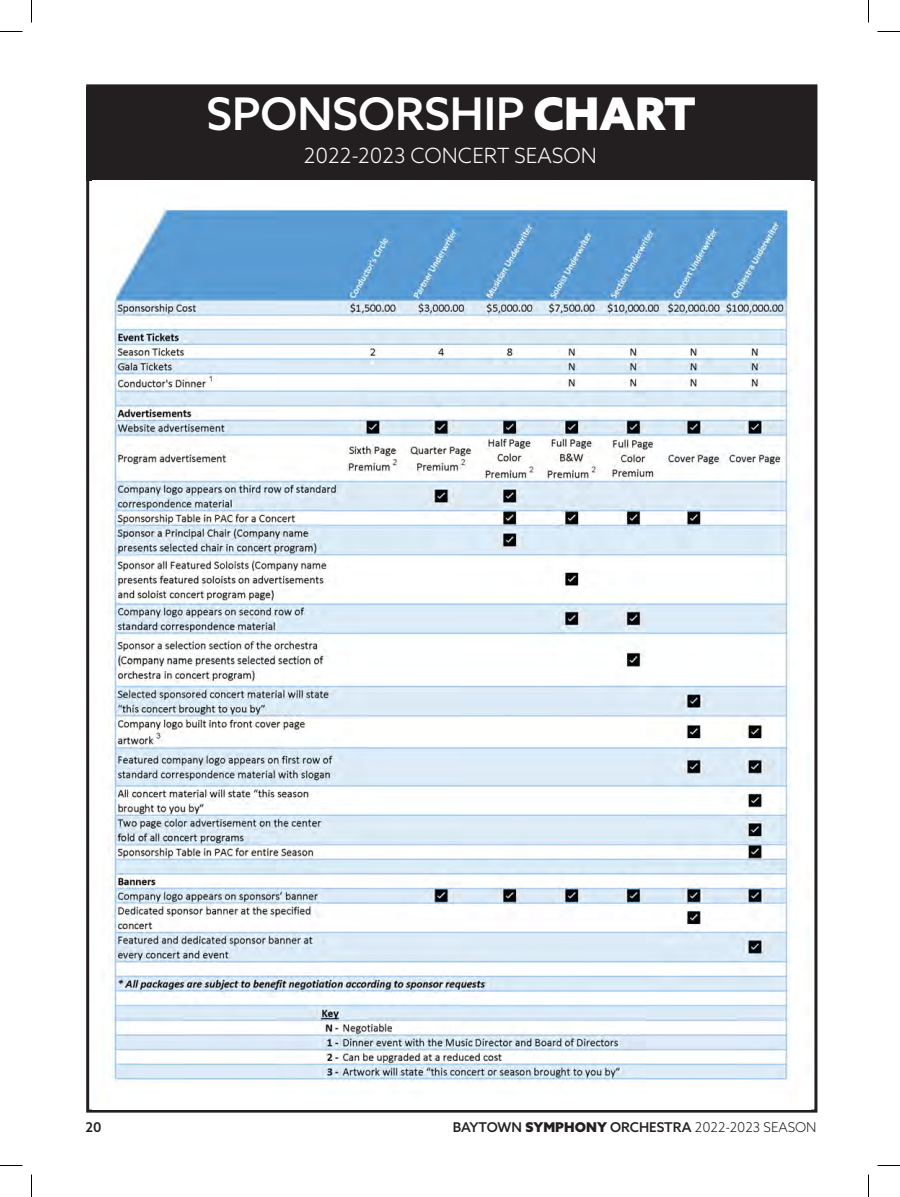
<style>
.page{position:relative;width:900px;height:1197px;background:#fff}
.page>*{position:absolute;margin:0;border:0;box-sizing:border-box;transform-origin:0 0}
.t1{font:500 45px "Azo Sans";color:#fff}
.t2{font:300 21px "Azo Sans";color:#fff}
.t3{font:500 13.5px "Azo Sans";color:#231f20}
.s1{font-weight:900}
.s2{font-weight:300}
</style>
<div class="page">
<div style="left:86px;top:87px;width:731px;height:94px;background:#231f20"></div>
<img style="left:108px;top:208px;width:690px;height:874px">
<svg style="left:0;top:31px;width:22px;height:1px"></svg>
<svg style="left:878px;top:31px;width:22px;height:1px"></svg>
<svg style="left:0;top:1165px;width:22px;height:1px"></svg>
<svg style="left:878px;top:1165px;width:22px;height:1px"></svg>
<svg style="left:31px;top:0;width:1px;height:22px"></svg>
<svg style="left:31px;top:1174px;width:1px;height:23px"></svg>
<svg style="left:868px;top:0;width:1px;height:22px"></svg>
<svg style="left:868px;top:1174px;width:1px;height:23px"></svg>
<h1 class="t1" style="left:207px;top:84px;width:490px">SPONSORSHIP <span class="s1">CHART</span></h1>
<h2 class="t2" style="left:304px;top:142px;width:294px">2022-2023 CONCERT SEASON</h2>
<p class="t3" style="left:86px;top:1118px;width:18px">20</p>
<p class="t3" style="left:453px;top:1118px;width:365px">BAYTOWN <span class="s1">SYMPHONY</span> ORCHESTRA <span class="s2">2022-2023 SEASON</span></p>
</div>
